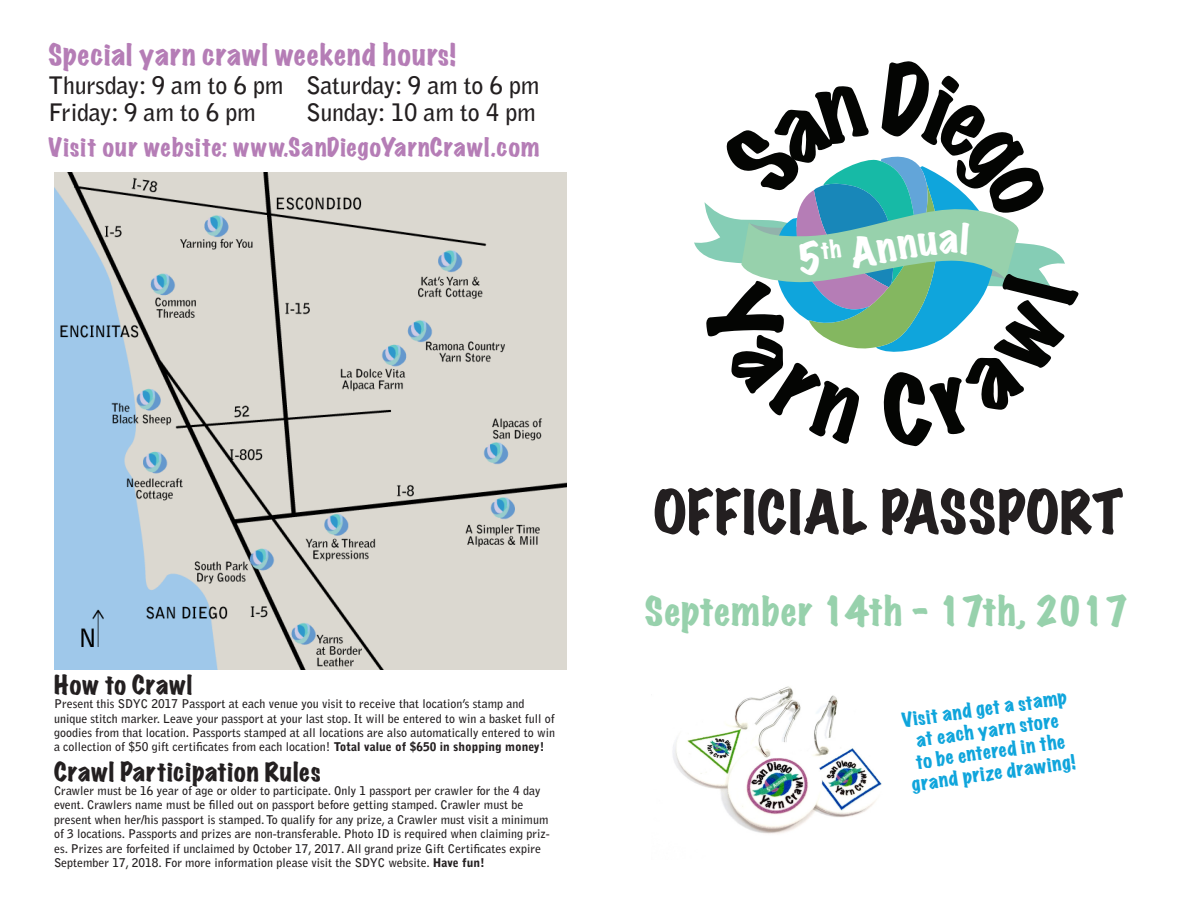
<style>
.page{position:relative;width:1188px;height:918px;background:#fff}
.page>*{position:absolute;margin:0;border:0;box-sizing:border-box;transform-origin:0 0}
.t1{font:expanded 54px "Marker Felt";letter-spacing:.03em;color:#231f20}
.t2{font:expanded 36px "Marker Felt";color:#97d1ac}
.t3{font:expanded 27px "Marker Felt";letter-spacing:.035em;color:#b57db6}
.t4{font:700 24px/27px "Bell Gothic Std";letter-spacing:-.01em;color:#231f20}
.t5{font:expanded 24px "Marker Felt";letter-spacing:.03em;color:#231f20}
.t6{font:expanded 23.25px "Marker Felt";letter-spacing:.05em;color:#b57db6}
.t7{font:expanded 18px/21.6px "Marker Felt";color:#0fa5dc;text-align:center}
.t8{font:700 12px/14.4px "Bell Gothic Std";color:#231f20}
.s1{font-weight:900}
</style>
<div class="page">
<img style="left:54px;top:173px;width:513px;height:496px">
<img style="left:673px;top:686px;width:209px;height:148px">
<svg style="left:694px;top:156px;width:378px;height:196px"></svg>
<h3 class="t3" style="left:49px;top:33px;width:409px">Special yarn crawl weekend hours!</h3>
<h3 class="t4" style="left:49px;top:72px;width:237px">Thursday: 9 am to 6 pm<br>Friday: 9 am to 6 pm</h3>
<h3 class="t4" style="left:306px;top:72px;width:235px">Saturday: 9 am to 6 pm<br>Sunday: 10 am to 4 pm</h3>
<h3 class="t6" style="left:49px;top:129px;width:492px">Visit our website: www.SanDiegoYarnCrawl.com</h3>
<h3 class="t5" style="left:54px;top:666px;width:140px">How to Crawl</h3>
<p class="t8" style="left:54px;top:697px;width:503px">Present this SDYC 2017 Passport at each venue you visit to receive that location’s stamp and unique stitch marker. Leave your passport at your last stop. It will be entered to win a basket full of goodies from that location. Passports stamped at all locations are also automatically entered to win a collection of $50 gift certificates from each location! <span class="s1">Total value of $650 in shopping money!</span></p>
<h3 class="t5" style="left:54px;top:752px;width:268px">Crawl Participation Rules</h3>
<p class="t8" style="left:54px;top:784px;width:497px">Crawler must be 16 year of age or older to participate. Only 1 passport per crawler for the 4 day event. Crawlers name must be filled out on passport before getting stamped. Crawler must be present when her/his passport is stamped. To qualify for any prize, a Crawler must visit a minimum of 3 locations. Passports and prizes are non-transferable. Photo ID is required when claiming priz&shy;es. Prizes are forfeited if unclaimed by October 17, 2017. All grand prize Gift Certificates expire September 17, 2018. For more information please visit the SDYC website. <span class="s1">Have fun!</span></p>
<h1 class="t1" style="left:653px;top:469px;width:471px">OFFICIAL PASSPORT</h1>
<h2 class="t2" style="left:645px;top:582px;width:485px">September 14th – 17th, 2017</h2>
<h3 class="t7" style="left:901px;top:709px;width:168px;rotate:-8deg">Visit and get a stamp at each yarn store<br>to be entered in the grand prize drawing!</h3>
</div>
